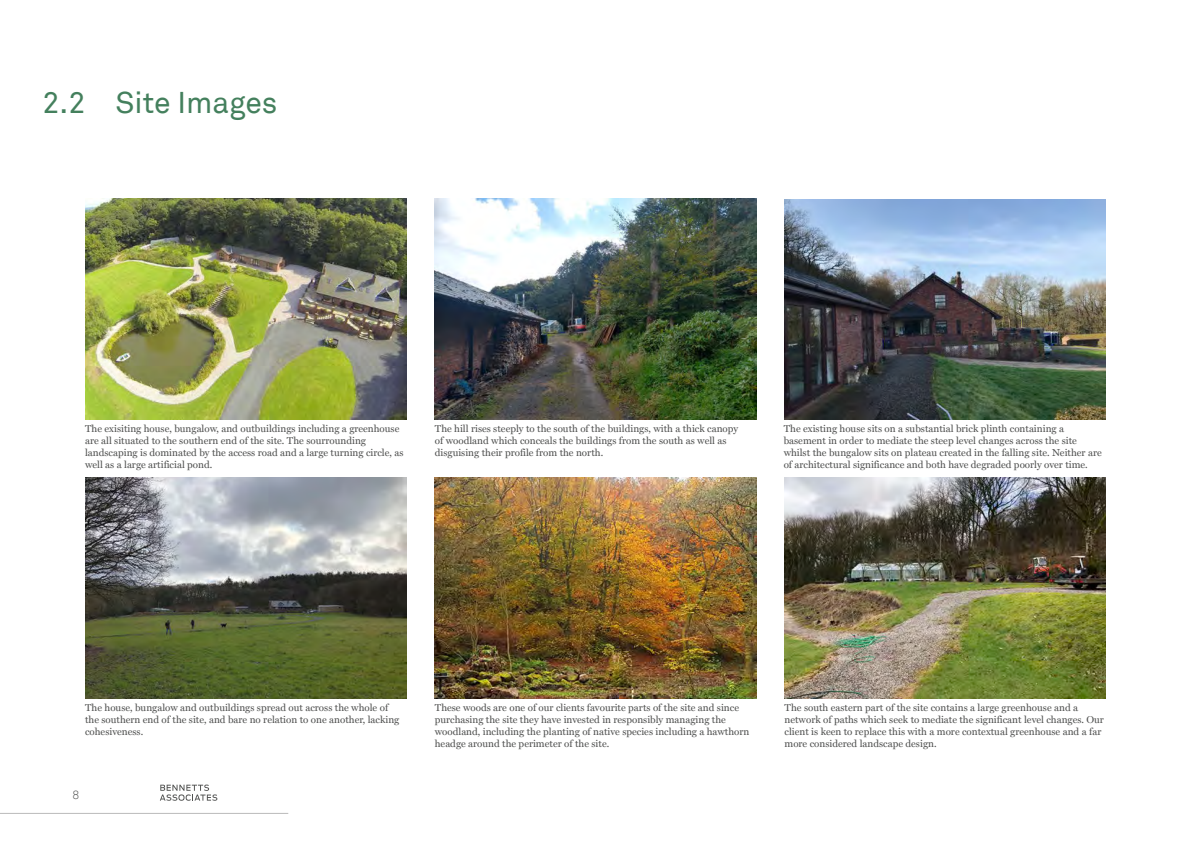
<style>
.page{position:relative;width:1191px;height:842px;background:#fff}
.page>*{position:absolute;margin:0;border:0;box-sizing:border-box;transform-origin:0 0}
.t1{font:30px "Akkurat Pro TT";color:#44805d}
.t2{font:300 12px "Akkurat Pro TT";color:#505150}
.t3{font:10px/12px "Miller Text";color:#505150}
</style>
<div class="page">
<img style="left:784px;top:477px;width:322px;height:221px">
<img style="left:435px;top:198px;width:321px;height:222px">
<img style="left:435px;top:477px;width:321px;height:221px">
<img style="left:85px;top:198px;width:321px;height:222px">
<img style="left:85px;top:477px;width:321px;height:221px">
<img style="left:784px;top:199px;width:322px;height:221px">
<svg style="left:160px;top:784px;width:57px;height:17px"></svg>
<hr style="left:0;top:813px;width:288px;height:1px;background:#505150">
<h1 class="t1" style="left:43px;top:91px;width:236px">2.2 Site Images</h1>
<p class="t3" style="left:85px;top:423px;width:320px">The exisiting house, bungalow, and outbuildings including a greenhouse are all situated to the southern end of the site. The sourrounding landscaping is dominated by the access road and a large turning circle, as well as a large artificial pond.</p>
<p class="t3" style="left:435px;top:423px;width:305px">The hill rises steeply to the south of the buildings, with a thick canopy of woodland which conceals the buildings from the south as well as disguising their profile from the north.</p>
<p class="t3" style="left:783px;top:423px;width:319px">The existing house sits on a substantial brick plinth containing a basement in order to mediate the steep level changes across the site whilst the bungalow sits on plateau created in the falling site. Neither are of architectural significance and both have degraded poorly over time.</p>
<p class="t3" style="left:85px;top:702px;width:316px">The house, bungalow and outbuildings spread out across the whole of the southern end of the site, and bare no relation to one another, lacking cohesiveness.</p>
<p class="t2" style="left:73px;top:790px;width:8px">8</p>
<p class="t3" style="left:435px;top:702px;width:316px">These woods are one of our clients favourite parts of the site and since purchasing the site they have invested in responsibly managing the woodland, including the planting of native species including a hawthorn headge around the perimeter of the site.</p>
<p class="t3" style="left:784px;top:702px;width:321px">The south eastern part of the site contains a large greenhouse and a network of paths which seek to mediate the significant level changes. Our client is keen to replace this with a more contextual greenhouse and a far more considered landscape design.</p>
</div>
